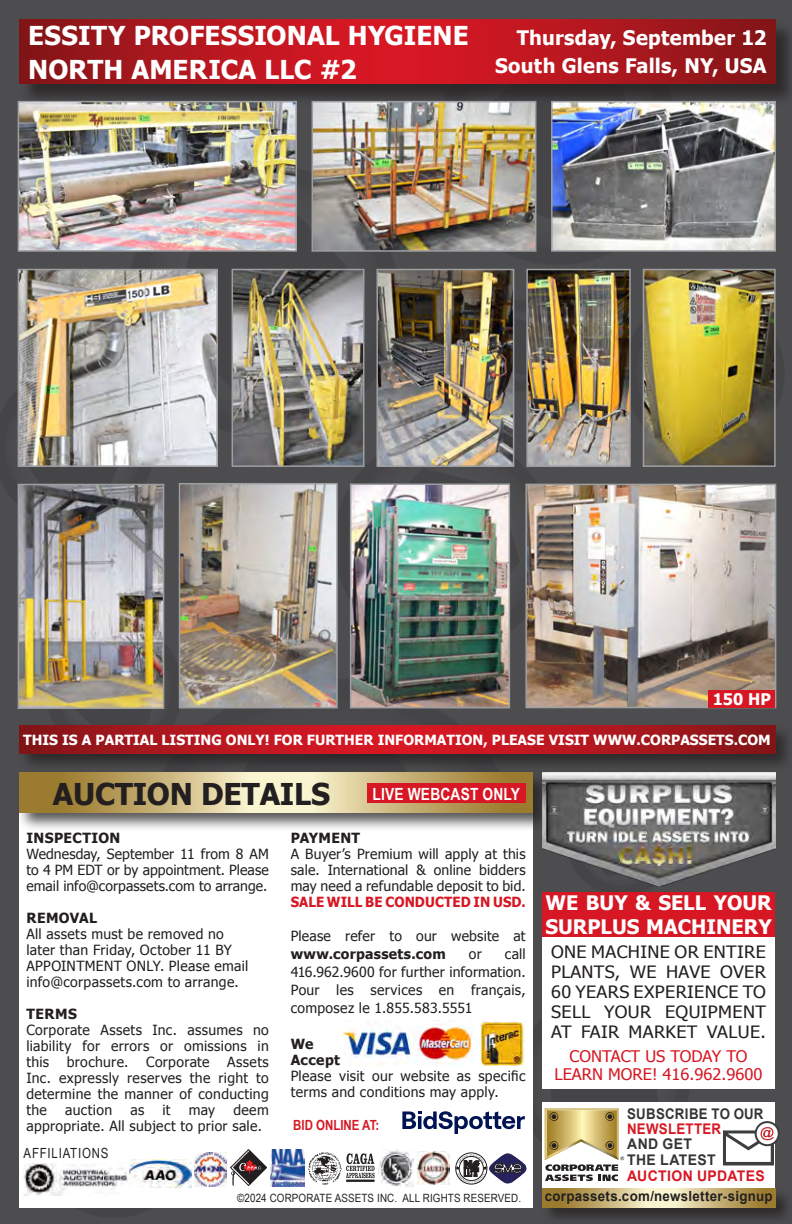
<style>
.page{position:relative;width:792px;height:1224px;background:#4d4d4f}
.page>*{position:absolute;margin:0;border:0;box-sizing:border-box;transform-origin:0 0}
.t1{font:700 30px "Tahoma";letter-spacing:-.01em;color:#231f20}
.t2{font:700 26px/34px "Tahoma";letter-spacing:.005em;color:#fff}
.t3{font:700 20px "Tahoma";letter-spacing:.005em;color:#fff}
.t4{font:17px/20px "Tahoma";letter-spacing:.02em;color:#231f20;text-align:justify;scale:1.06 1}
.t5{font:700 16.8px "Arial Narrow";letter-spacing:.01em;color:#fff}
.t6{font:16px/18px "Tahoma";color:#d71723;text-align:center}
.t7{font:700 16px "Tahoma";color:#fff}
.t8{font:700 14.6px "Arial";letter-spacing:.025em;color:#363536;scale:.95 1}
.t9{font:700 14.6px "Arial";letter-spacing:.025em;color:#363536;scale:.9 1}
.t10{font:700 14.6px "Arial";letter-spacing:.02em;color:#d71723;scale:.95 1}
.t11{font:700 14.6px "Arial";letter-spacing:.02em;color:#d71723;scale:.9 1}
.t12{font:14px/16px "Tahoma";letter-spacing:.02em;color:#231f20;text-align:justify}
.t13{font:700 14px "Tahoma";color:#fff}
.t14{font:700 14px "Tahoma";letter-spacing:.025em;color:#231f20}
.t15{font:700 14px "Arial";letter-spacing:.025em;color:#231f20;scale:.95 1}
.t16{font:700 14px "Tahoma";letter-spacing:.005em;color:#d71723;scale:.95 1}
.t17{font:14px "Arial Narrow";letter-spacing:.055em;color:#231f20}
.t18{font:700 14px "Arial Narrow";color:#d71723}
.t19{font:11.4px "Arial Narrow";letter-spacing:.01em;color:#231f20;scale:1.05 1}
.s1{font-weight:700}
</style>
<div class="page">
<div style="left:19px;top:812px;width:514px;height:395px;background:#fff"></div>
<div style="left:17px;top:771px;width:536px;height:61px;background:#231f20;opacity:.75"></div>
<svg style="left:19px;top:774px;width:514px;height:38px;background:#cbb77f"></svg>
<div style="left:455px;top:1153px;width:32px;height:31px;border:1px solid #231f20;border-radius:50%"></div>
<img style="left:129px;top:1160px;width:62px;height:28px">
<svg style="left:456px;top:1154px;width:70px;height:29px"></svg>
<img style="left:194px;top:1153px;width:32px;height:34px">
<img style="left:417px;top:1152px;width:33px;height:33px">
<img style="left:378px;top:1150px;width:36px;height:37px">
<img style="left:308px;top:1152px;width:34px;height:33px">
<img style="left:24px;top:1164px;width:104px;height:32px">
<svg style="left:346px;top:1153px;width:29px;height:25px"></svg>
<hr style="left:346px;top:1180px;width:29px;height:2px;background:#231f20">
<img style="left:270px;top:1149px;width:34px;height:37px">
<svg style="left:230px;top:1149px;width:37px;height:37px"></svg>
<img style="left:344px;top:1020px;width:129px;height:46px">
<img style="left:480px;top:1022px;width:45px;height:43px">
<div style="left:20px;top:20px;width:772px;height:87px;background:#231f20;opacity:.75"></div>
<svg style="left:19px;top:19px;width:756px;height:65px;background:#b2161e"></svg>
<div style="left:542px;top:1102px;width:233px;height:87px;background:#fff"></div>
<svg style="left:545px;top:1108px;width:79px;height:73px"></svg>
<div style="left:541px;top:1186px;width:251px;height:38px;background:#231f20;opacity:.75"></div>
<svg style="left:542px;top:1188px;width:233px;height:19px;background:#c7b379"></svg>
<svg style="left:756px;top:1122px;width:23px;height:23px"></svg>
<div style="left:755px;top:1121px;width:25px;height:25px;border:2px solid #3e3e3f;border-radius:50%"></div>
<svg style="left:723px;top:1127px;width:52px;height:38px"></svg>
<div style="left:17px;top:723px;width:775px;height:51px;background:#231f20;opacity:.75"></div>
<svg style="left:19px;top:725px;width:756px;height:29px;background:#b2171e"></svg>
<div style="left:367px;top:783px;width:159px;height:20px;background:#d71723"></div>
<svg style="left:402px;top:1111px;width:123px;height:23px"></svg>
<div style="left:542px;top:936px;width:233px;height:153px;background:#fff"></div>
<div style="left:542px;top:892px;width:233px;height:45px;background:#d71723"></div>
<img style="left:542px;top:772px;width:233px;height:114px">
<img style="left:21px;top:487px;width:140px;height:219px">
<div style="left:18px;top:484px;width:146px;height:225px;border:2px solid #9d9fa2"></div>
<img style="left:353px;top:486px;width:154px;height:219px">
<div style="left:350px;top:483px;width:160px;height:225px;border:2px solid #9d9fa2"></div>
<img style="left:528px;top:487px;width:245px;height:218px">
<div style="left:525px;top:484px;width:251px;height:224px;border:2px solid #9d9fa2"></div>
<div style="left:709px;top:690px;width:66px;height:18px;background:#d71723"></div>
<img style="left:21px;top:272px;width:194px;height:192px">
<div style="left:18px;top:269px;width:200px;height:198px;border:2px solid #9d9fa2"></div>
<img style="left:21px;top:104px;width:273px;height:145px">
<div style="left:18px;top:101px;width:279px;height:151px;border:2px solid #9d9fa2"></div>
<img style="left:235px;top:272px;width:126px;height:192px">
<div style="left:232px;top:269px;width:132px;height:198px;border:2px solid #9d9fa2"></div>
<img style="left:315px;top:104px;width:218px;height:145px">
<div style="left:312px;top:101px;width:224px;height:151px;border:2px solid #9d9fa2"></div>
<img style="left:182px;top:486px;width:153px;height:219px">
<div style="left:179px;top:483px;width:159px;height:225px;border:2px solid #9d9fa2"></div>
<img style="left:379px;top:272px;width:132px;height:192px">
<div style="left:376px;top:269px;width:138px;height:198px;border:2px solid #9d9fa2"></div>
<img style="left:554px;top:104px;width:219px;height:145px">
<div style="left:551px;top:101px;width:225px;height:151px;border:2px solid #9d9fa2"></div>
<img style="left:529px;top:272px;width:99px;height:192px">
<div style="left:526px;top:269px;width:105px;height:198px;border:2px solid #9d9fa2"></div>
<img style="left:646px;top:272px;width:127px;height:192px">
<div style="left:643px;top:269px;width:133px;height:198px;border:2px solid #9d9fa2"></div>
<p class="t2" style="left:28px;top:17px;width:442px">ESSITY PROFESSIONAL HYGIENE<br>NORTH AMERICA LLC #2</p>
<p class="t3" style="left:517px;top:24px;width:251px">Thursday, September 12</p>
<p class="t3" style="left:495px;top:52px;width:273px">South Glens Falls, NY, USA</p>
<p class="t7" style="left:713px;top:688px;width:60px">150 HP</p>
<p class="t13" style="left:23px;top:730px;width:749px">THIS IS A PARTIAL LISTING ONLY! FOR FURTHER INFORMATION, PLEASE VISIT WWW.CORPASSETS.COM</p>
<p class="t5" style="left:373px;top:781px;width:149px">LIVE WEBCAST ONLY</p>
<p class="t1" style="left:53px;top:773px;width:279px">AUCTION DETAILS</p>
<p class="t14" style="left:26px;top:828px;width:95px">INSPECTION</p>
<p class="t12" style="left:26px;top:845px;width:244px">Wednesday, September 11 from 8 AM to 4 PM EDT or by appointment. Please email info@corpassets.com to arrange.</p>
<p class="t14" style="left:26px;top:908px;width:72px">REMOVAL</p>
<p class="t12" style="left:26px;top:925px;width:224px;text-align:left">All assets must be removed no later than Friday, October 11 BY<br>APPOINTMENT ONLY. Please email info@corpassets.com to arrange.</p>
<p class="t14" style="left:26px;top:1004px;width:52px">TERMS</p>
<p class="t12" style="left:26px;top:1021px;width:244px">Corporate Assets Inc. assumes no liability for errors or omissions in this</p>
<p class="t12" style="left:67px;top:1053px;width:63px">brochure.</p>
<p class="t12" style="left:146px;top:1053px;width:65px">Corporate</p>
<p class="t12" style="left:26px;top:1053px;width:244px;text-indent:201px">Assets Inc. expressly reserves the right to determine the manner of conducting the</p>
<p class="t12" style="left:26px;top:1101px;width:244px;text-indent:207px">deem appropriate. All subject to prior sale.</p>
<p class="t12" style="left:65px;top:1101px;width:49px">auction</p>
<p class="t12" style="left:130px;top:1101px;width:15px">as</p>
<p class="t12" style="left:162px;top:1101px;width:10px">it</p>
<p class="t12" style="left:189px;top:1101px;width:28px">may</p>
<p class="t17" style="left:24px;top:1143px;width:86px">AFFILIATIONS</p>
<p class="t14" style="left:291px;top:828px;width:71px">PAYMENT</p>
<p class="t12" style="left:291px;top:845px;width:236px">A Buyer’s Premium will apply at this sale. International &amp; online bidders may need a refundable deposit to bid.</p>
<p class="t16" style="left:291px;top:892px;width:249px">SALE WILL BE CONDUCTED IN USD.</p>
<p class="t12" style="left:291px;top:926px;width:236px;line-height:18px">Please refer to our website at <span class="s1">www.corpassets.com</span></p>
<p class="t12" style="left:291px;top:944px;width:236px;line-height:18px;text-indent:214px">call 416.962.9600 for further information.<br>Pour les services en français, composez le 1.855.583.5551</p>
<p class="t14" style="left:291px;top:1034px;width:24px">We</p>
<p class="t14" style="left:291px;top:1050px;width:51px">Accept</p>
<p class="t12" style="left:291px;top:1067px;width:236px">Please visit our website as specific terms and conditions may apply.</p>
<p class="t12" style="left:469px;top:945px;width:14px">or</p>
<p class="t18" style="left:293px;top:1114px;width:88px">BID ONLINE AT:</p>
<p class="t19" style="left:237px;top:1189px;width:272px">©2024 CORPORATE ASSETS INC. ALL RIGHTS RESERVED.</p>
<p class="t3" style="left:546px;top:888px;width:228px">WE BUY &amp; SELL YOUR</p>
<p class="t3" style="left:546px;top:912px;width:228px">SURPLUS MACHINERY</p>
<p class="t4" style="left:551px;top:941px;width:204px">ONE MACHINE OR ENTIRE PLANTS, WE HAVE OVER 60 YEARS EXPERIENCE TO SELL YOUR EQUIPMENT AT FAIR MARKET VALUE.</p>
<p class="t6" style="left:554px;top:1047px;width:210px">CONTACT US TODAY TO<br>LEARN MORE! 416.962.9600</p>
<p class="t9" style="left:627px;top:1104px;width:153px">SUBSCRIBE TO OUR</p>
<p class="t11" style="left:627px;top:1119px;width:106px">NEWSLETTER</p>
<p class="t8" style="left:627px;top:1134px;width:70px">AND GET</p>
<p class="t8" style="left:627px;top:1150px;width:95px">THE LATEST</p>
<p class="t10" style="left:627px;top:1166px;width:146px">AUCTION UPDATES</p>
<p class="t15" style="left:545px;top:1187px;width:242px">corpassets.com/newsletter-signup</p>
</div>
